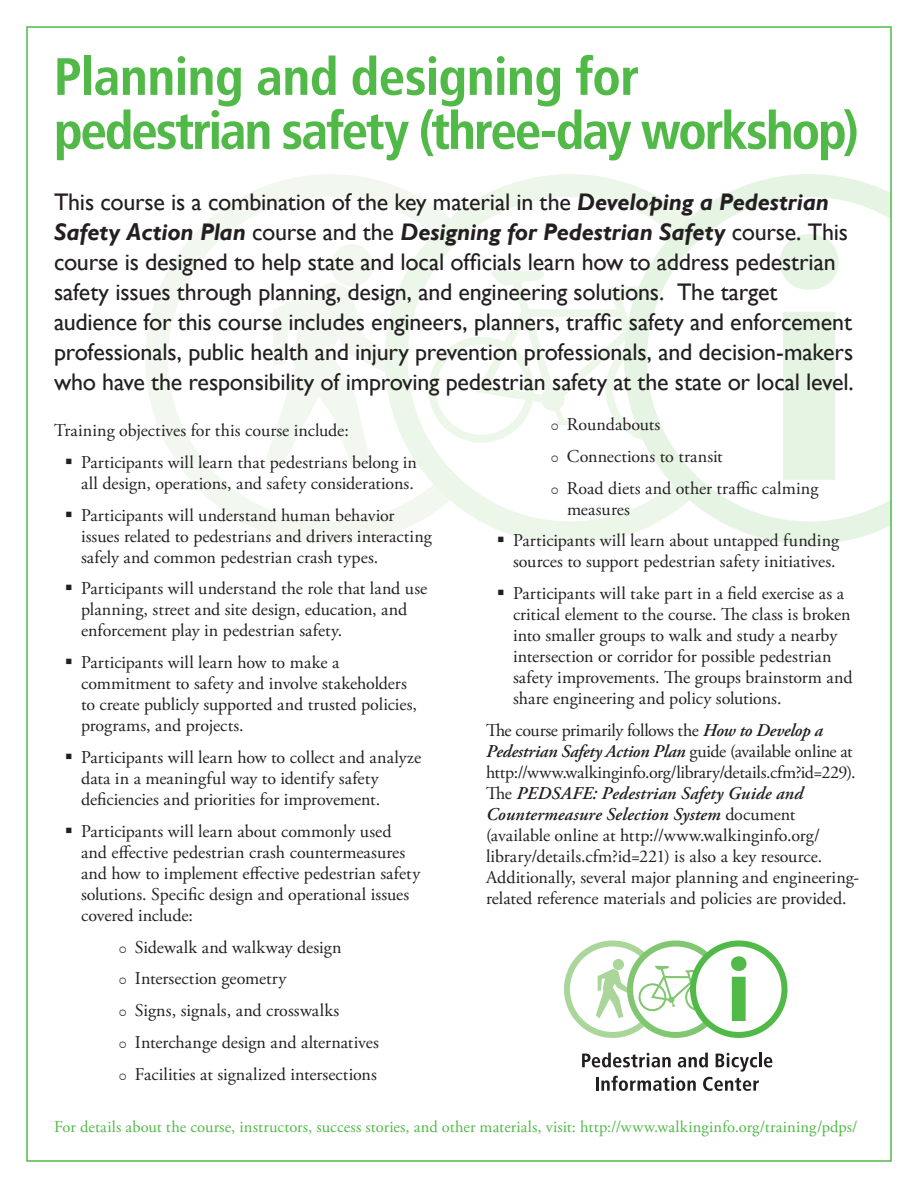
<style>
.page{position:relative;width:918px;height:1188px;background:#fff}
.page>*{position:absolute;margin:0;border:0;box-sizing:border-box;transform-origin:0 0}
.t1{font:700 52.5px/54px "Transit";letter-spacing:-.055em;color:#51b948}
.t2{font:700 51.6px "Transit";color:#231f20}
.BodyText_Big{font:24px/30px "Gill Sans";letter-spacing:-.01em;color:#231f20}
.Bullets{font:18px/21px "Adobe Garamond Pro";color:#231f20}
.bodyText{font:18px/21px "Adobe Garamond Pro";letter-spacing:-.005em;color:#231f20}
.Sub_Bullets{font:18px/21px "Adobe Garamond Pro";color:#231f20}
.Paragraph_Style_10{font:16.5px "Adobe Garamond Pro";letter-spacing:.01em;color:#51b948}
.s1{font-weight:700;font-style:italic}
.s2{font-weight:600;font-style:italic}
</style>
<div class="page">
<div style="left:145px;top:174px;width:371px;height:370px;border:23px solid #abd69b;border-radius:50%"></div>
<div style="left:331px;top:244px;width:42px;height:43px;background:#f2f8f0;border-radius:50%"></div>
<svg style="left:267px;top:282px;width:80px;height:188px"></svg>
<svg style="left:347px;top:174px;width:277px;height:370px"></svg>
<svg style="left:428px;top:270px;width:196px;height:173px"></svg>
<svg style="left:624px;top:174px;width:265px;height:370px"></svg>
<svg style="left:780px;top:234px;width:59px;height:246px"></svg>
<svg style="left:567px;top:943px;width:91px;height:92px"></svg>
<div style="left:564px;top:940px;width:97px;height:98px;border:6px solid #abd69b;border-radius:50%"></div>
<svg style="left:693px;top:944px;width:91px;height:91px"></svg>
<div style="left:690px;top:940px;width:98px;height:98px;border:6px solid #51b948;border-radius:50%"></div>
<svg style="left:582px;top:940px;width:190px;height:151px"></svg>
<h1 class="t1" style="left:54px;top:50px;width:808px">Planning and designing for pedestrian safety (three-day workshop)</h1>
<p class="BodyText_Big" style="left:54px;top:187px;width:801px">This course is a combination of the key material in the <span class="s1">Developing a Pedestrian Safety Action Plan</span> course and the <span class="s1">Designing for Pedestrian Safety</span> course. This course is designed to help state and local officials learn how to address pedestrian safety issues through planning, design, and engineering solutions. The target audience for this course includes engineers, planners, traffic safety and enforcement professionals, public health and injury prevention professionals, and decision-makers who have the responsibility of improving pedestrian safety at the state or local level.</p>
<p class="Sub_Bullets" style="left:551px;top:414px;width:111px">○ Roundabouts</p>
<p class="Sub_Bullets" style="left:551px;top:446px;width:174px">○ Connections to transit</p>
<p class="Sub_Bullets" style="left:567px;top:478px;width:253px;text-indent:-16px">○ Road diets and other traffic calming measures</p>
<p class="Bullets" style="left:497px;top:531px;width:344px;text-align:right">▪ Participants will learn about untapped funding sources to support pedestrian safety initiatives.</p>
<p class="Bullets" style="left:513px;top:584px;width:341px;text-indent:-16px">▪ Participants will take part in a field exercise as a critical element to the course. The class is broken into smaller groups to walk and study a nearby intersection or corridor for possible pedestrian safety improvements. The groups brainstorm and share engineering and policy solutions.</p>
<p class="bodyText" style="left:486px;top:720px;width:375px">The course primarily follows the <span class="s2">How to Develop a Pedestrian Safety Action Plan</span> guide (available online at http://www.walkinginfo.org/library/details.cfm?id=229).<br>The <span class="s2">PEDSAFE: Pedestrian Safety Guide and Countermeasure Selection System</span> document (available online at http://www.walkinginfo.org/ library/details.cfm?id=221) is also a key resource.<br>Additionally, several major planning and engineering&shy;related reference materials and policies are provided.</p>
<p class="bodyText" style="left:54px;top:420px;width:296px">Training objectives for this course include:</p>
<p class="Bullets" style="left:65px;top:452px;width:354px;text-align:right">▪ Participants will learn that pedestrians belong in all design, operations, and safety considerations.</p>
<p class="Bullets" style="left:81px;top:505px;width:352px;text-indent:-16px">▪ Participants will understand human behavior issues related to pedestrians and drivers interacting safely and common pedestrian crash types.</p>
<p class="Bullets" style="left:81px;top:579px;width:348px;text-indent:-16px">▪ Participants will understand the role that land use planning, street and site design, education, and enforcement play in pedestrian safety.</p>
<p class="Bullets" style="left:81px;top:653px;width:337px;text-indent:-16px">▪ Participants will learn how to make a commitment to safety and involve stakeholders to create publicly supported and trusted policies, programs, and projects.</p>
<p class="Bullets" style="left:81px;top:747px;width:342px;text-indent:-16px">▪ Participants will learn how to collect and analyze data in a meaningful way to identify safety deficiencies and priorities for improvement.</p>
<p class="Bullets" style="left:81px;top:821px;width:341px;text-indent:-16px">▪ Participants will learn about commonly used and effective pedestrian crash countermeasures and how to implement effective pedestrian safety solutions. Specific design and operational issues covered include:</p>
<p class="Sub_Bullets" style="left:119px;top:937px;width:224px">○ Sidewalk and walkway design</p>
<p class="Sub_Bullets" style="left:119px;top:969px;width:169px">○ Intersection geometry</p>
<p class="Sub_Bullets" style="left:119px;top:1001px;width:222px">○ Signs, signals, and crosswalks</p>
<p class="Sub_Bullets" style="left:119px;top:1032px;width:262px">○ Interchange design and alternatives</p>
<p class="Sub_Bullets" style="left:119px;top:1064px;width:260px">○ Facilities at signalized intersections</p>
<p class="Paragraph_Style_10" style="left:54px;top:1117px;width:805px">For details about the course, instructors, success stories, and other materials, visit: http://www.walkinginfo.org/training/pdps/</p>
<h2 class="t2" style="left:93px;top:581px;width:835px">Pedestrian and Bicycle Information C</h2>
</div>
